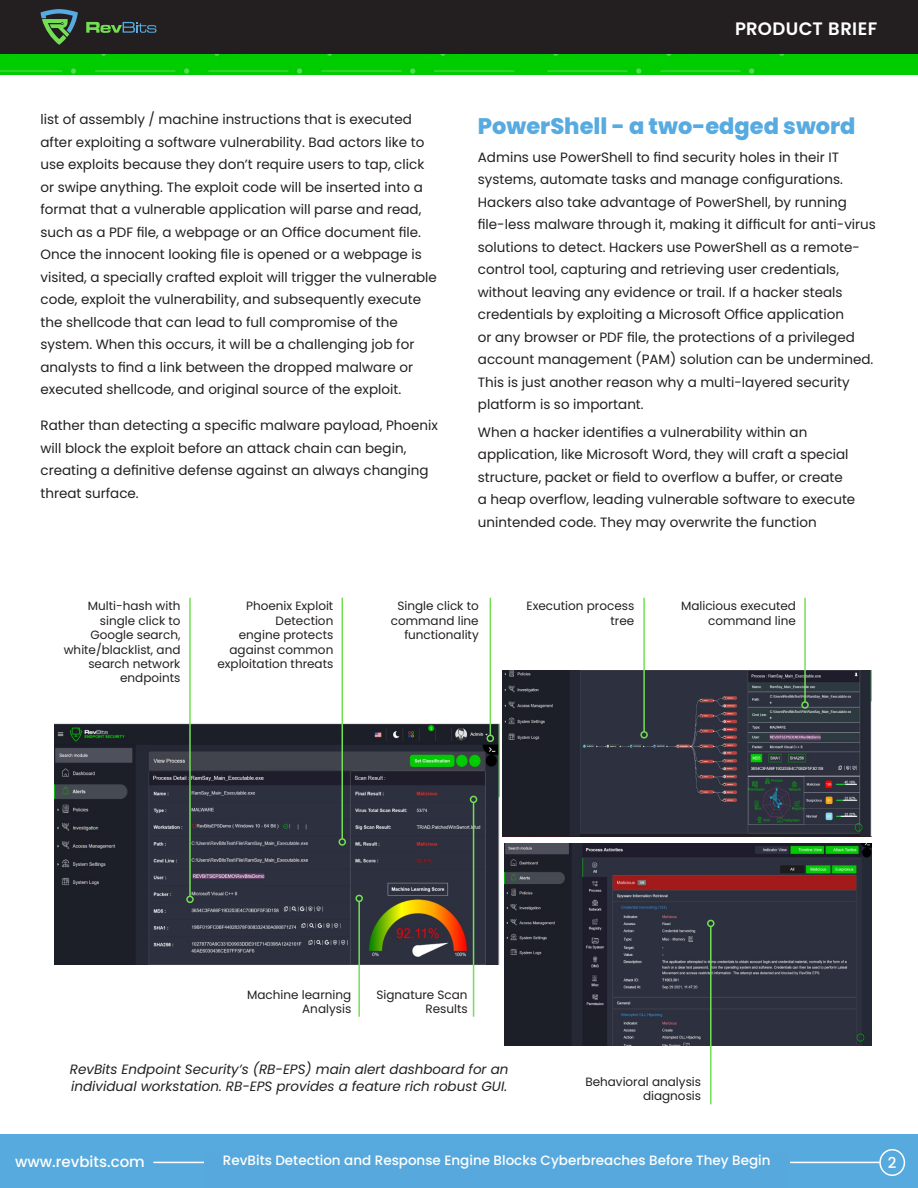
<style>
.page{position:relative;width:918px;height:1188px;background:#fff}
.page>*{position:absolute;margin:0;border:0;box-sizing:border-box;transform-origin:0 0}
.body_text{font:800 22.5px "Poppins";color:#57abe0}
.t1{font:600 18px "Poppins";letter-spacing:.025em;color:#fff}
.t2{font:500 15px "Poppins";color:#fff}
.t3{font:13.5px/22.5px "Poppins";color:#231f20}
.t4{font:italic 13.5px/16.5px "Poppins";color:#231f20}
.t5{font:500 13.5px "Poppins";color:#fff}
.t6{font:12px/14.4px "Poppins";color:#231f20;text-align:right}
</style>
<div class="page">
<div style="left:0;top:1134px;width:918px;height:54px;background:#57aade"></div>
<div style="left:879px;top:1149px;width:26px;height:27px;border:2px solid #fff;border-radius:50%"></div>
<hr style="left:153px;top:1162px;width:727px;height:1px;background:#fff">
<div style="left:204px;top:1151px;width:585px;height:37px;background:#57a9dd"></div>
<img style="left:55px;top:724px;width:444px;height:240px">
<img style="left:502px;top:671px;width:370px;height:166px">
<img style="left:505px;top:843px;width:367px;height:202px">
<img style="left:0;top:54px;width:918px;height:21px">
<div style="left:0;top:0;width:918px;height:54px;background:#231f20"></div>
<svg style="left:86px;top:22px;width:71px;height:11px"></svg>
<svg style="left:40px;top:9px;width:38px;height:36px"></svg>
<hr style="left:490px;top:598px;width:1px;height:137px;background:#73e054">
<div style="left:487px;top:735px;width:7px;height:7px;border:2px solid #73e054;border-radius:50%"></div>
<hr style="left:342px;top:598px;width:1px;height:241px;background:#73e054">
<div style="left:339px;top:838px;width:7px;height:8px;border:2px solid #73e054;border-radius:50%"></div>
<hr style="left:358px;top:901px;width:2px;height:116px;background:#73e054">
<div style="left:355px;top:895px;width:8px;height:7px;border:2px solid #73e054;border-radius:50%"></div>
<hr style="left:473px;top:802px;width:1px;height:215px;background:#73e054">
<div style="left:470px;top:796px;width:7px;height:7px;border:2px solid #73e054;border-radius:50%"></div>
<hr style="left:643px;top:598px;width:2px;height:134px;background:#73e054">
<div style="left:640px;top:731px;width:8px;height:8px;border:2px solid #73e054;border-radius:50%"></div>
<hr style="left:804px;top:598px;width:2px;height:104px;background:#73e054">
<div style="left:801px;top:701px;width:8px;height:8px;border:2px solid #73e054;border-radius:50%"></div>
<hr style="left:189px;top:598px;width:2px;height:298px;background:#73e054">
<div style="left:186px;top:896px;width:8px;height:7px;border:2px solid #73e054;border-radius:50%"></div>
<hr style="left:710px;top:926px;width:2px;height:178px;background:#73e054">
<div style="left:707px;top:920px;width:8px;height:7px;border:2px solid #73e054;border-radius:50%"></div>
<p class="t3" style="left:40px;top:108px;width:398px">list of assembly / machine instructions that is executed after exploiting a software vulnerability. Bad actors like to use exploits because they don’t require users to tap, click or swipe anything. The exploit code will be inserted into a format that a vulnerable application will parse and read, such as a PDF file, a webpage or an Office document file.<br>Once the innocent looking file is opened or a webpage is visited, a specially crafted exploit will trigger the vulnerable code, exploit the vulnerability, and subsequently execute the shellcode that can lead to full compromise of the system. When this occurs, it will be a challenging job for analysts to find a link between the dropped malware or executed shellcode, and original source of the exploit.</p>
<p class="t3" style="left:40px;top:414px;width:399px">Rather than detecting a specific malware payload, Phoenix will block the exploit before an attack chain can begin, creating a definitive defense against an always changing threat surface.</p>
<p class="t1" style="left:735px;top:18px;width:144px">PRODUCT BRIEF</p>
<p class="body_text" style="left:478px;top:113px;width:379px">PowerShell - a two-edged sword</p>
<p class="t3" style="left:478px;top:146px;width:400px">Admins use PowerShell to find security holes in their IT systems, automate tasks and manage configurations.<br>Hackers also take advantage of PowerShell, by running file-less malware through it, making it difficult for anti-virus solutions to detect. Hackers use PowerShell as a remote&shy;control tool, capturing and retrieving user credentials, without leaving any evidence or trail. If a hacker steals credentials by exploiting a Microsoft Office application<br>or any browser or PDF file, the protections of a privileged account management (PAM) solution can be undermined.<br>This is just another reason why a multi-layered security platform is so important.</p>
<p class="t3" style="left:478px;top:421px;width:379px">When a hacker identifies a vulnerability within an application, like Microsoft Word, they will craft a special structure, packet or field to overflow a buffer, or create a heap overflow, leading vulnerable software to execute unintended code. They may overwrite the function</p>
<p class="t6" style="left:64px;top:599px;width:118px">Multi-hash with single click to<br>Google search, white/blacklist, and search network endpoints</p>
<p class="t6" style="left:217px;top:599px;width:117px">Phoenix Exploit<br>Detection<br>engine protects against common exploitation threats</p>
<p class="t6" style="left:391px;top:599px;width:89px">Single click to command line functionality</p>
<p class="t6" style="left:527px;top:599px;width:109px">Execution process tree</p>
<p class="t6" style="left:681px;top:599px;width:116px">Malicious executed command line</p>
<p class="t6" style="left:247px;top:987px;width:106px">Machine learning<br>Analysis</p>
<p class="t6" style="left:376px;top:987px;width:93px">Signature Scan<br>Results</p>
<p class="t4" style="left:70px;top:1061px;width:440px">RevBits Endpoint Security’s (RB-EPS) main alert dashboard for an individual workstation. RB-EPS provides a feature rich robust GUI.</p>
<p class="t6" style="left:585px;top:1074px;width:117px">Behavioral analysis diagnosis</p>
<p class="t2" style="left:15px;top:1153px;width:131px">www.revbits.com</p>
<p class="t5" style="left:223px;top:1153px;width:549px">RevBits Detection and Response Engine Blocks Cyberbreaches Before They Begin</p>
<p class="t2" style="left:888px;top:1154px;width:10px">2</p>
</div>
